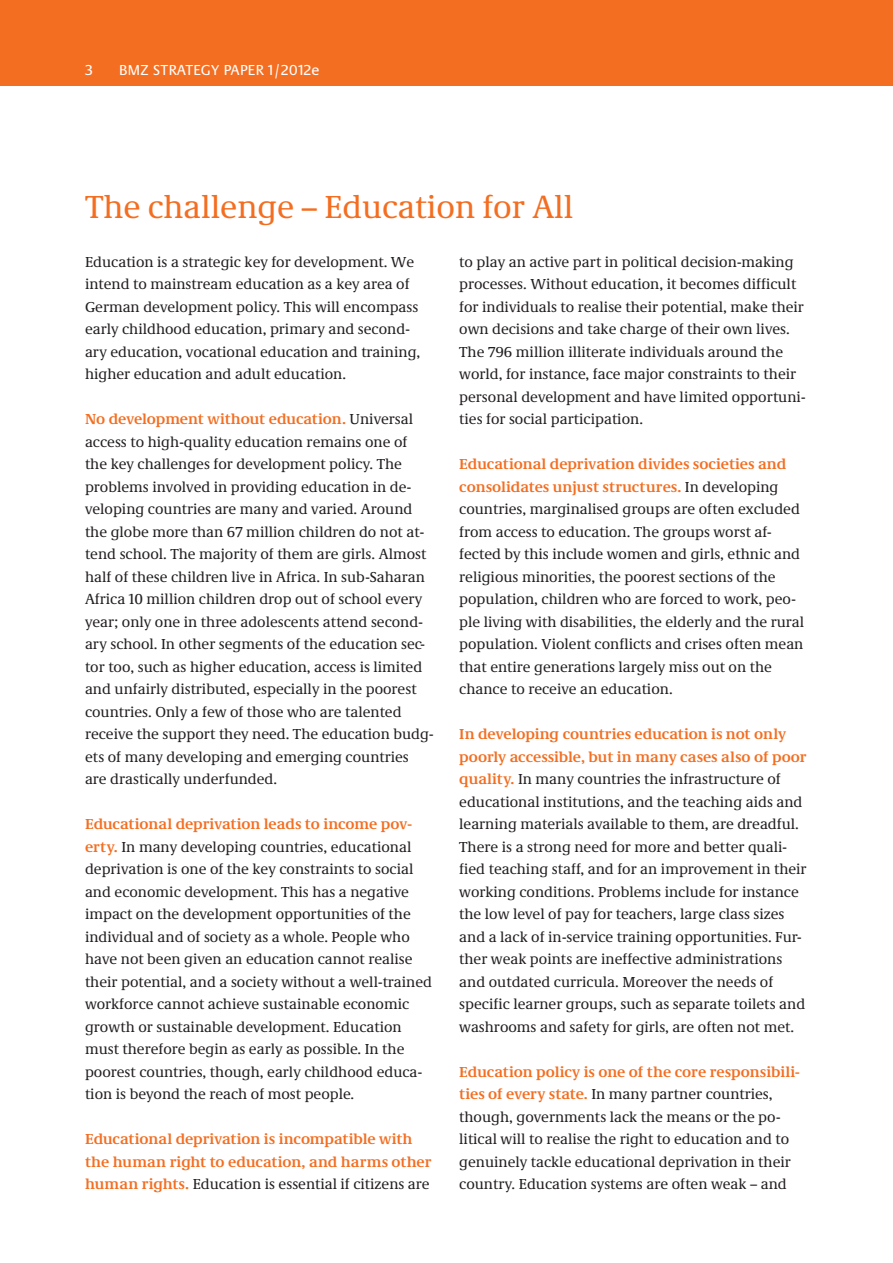
<style>
.page{position:relative;width:893px;height:1263px;background:#fff}
.page>*{position:absolute;margin:0;border:0;box-sizing:border-box;transform-origin:0 0}
.t1{font:33px "Neue Demos";color:#f36e21}
.t2{font:15px/22.5px "Neue Demos";color:#231f20}
.t3{font:700 15px/22.5px "Neue Demos";letter-spacing:-.005em;color:#f36e21}
.t4{font:15px "Neue Praxis";letter-spacing:.025em;color:#fff}
.s1{font-weight:700;color:#f36e21}
.s2{font-weight:400;color:#231f20}
</style>
<div class="page">
<div style="left:0;top:0;width:893px;height:85px;background:#f36e21"></div>
<p class="t4" style="left:85px;top:61px;width:9px">3</p>
<p class="t4" style="left:119px;top:61px;width:202px">BMZ STRATEGY PAPER 1/2012E</p>
<h1 class="t1" style="left:85px;top:186px;width:490px">The challenge – Education for All</h1>
<p class="t2" style="left:85px;top:250px;width:337px">Education is a strategic key for development. We intend to mainstream education as a key area of German development policy. This will encompass early childhood education, primary and second&shy;ary education, vocational education and training, higher education and adult education.</p>
<p class="t2" style="left:85px;top:408px;width:350px"><span class="s1">No development without education.</span> Universal access to high-quality education remains one of<br>the key challenges for development policy. The problems involved in providing education in de&shy;veloping countries are many and varied. Around the globe more than 67 million children do not at&shy;tend school. The majority of them are girls. Almost half of these children live in Africa. In sub-Saharan Africa 10 million children drop out of school every year; only one in three adolescents attend second&shy;ary school. In other segments of the education sec&shy;tor too, such as higher education, access is limited and unfairly distributed, especially in the poorest countries. Only a few of those who are talented receive the support they need. The education budg&shy;ets of many developing and emerging countries are drastically underfunded.</p>
<p class="t2" style="left:85px;top:813px;width:349px"><span class="s1">Educational deprivation leads to income pov&shy;erty.</span> In many developing countries, educational deprivation is one of the key constraints to social and economic development. This has a negative impact on the development opportunities of the individual and of society as a whole. People who have not been given an education cannot realise their potential, and a society without a well-trained workforce cannot achieve sustainable economic growth or sustainable development. Education must therefore begin as early as possible. In the poorest countries, though, early childhood educa&shy;tion is beyond the reach of most people.</p>
<p class="t3" style="left:85px;top:1128px;width:348px">Educational deprivation is incompatible with the human right to education, and harms other human rights. <span class="s2">Education is essential if citizens are</span></p>
<p class="t2" style="left:459px;top:250px;width:348px">to play an active part in political decision-making processes. Without education, it becomes difficult for individuals to realise their potential, make their own decisions and take charge of their own lives.<br>The 796 million illiterate individuals around the world, for instance, face major constraints to their personal development and have limited opportuni&shy;ties for social participation.</p>
<p class="t2" style="left:459px;top:453px;width:346px"><span class="s1">Educational deprivation divides societies and consolidates unjust structures.</span> In developing countries, marginalised groups are often excluded from access to education. The groups worst af&shy;fected by this include women and girls, ethnic and religious minorities, the poorest sections of the population, children who are forced to work, peo&shy;ple living with disabilities, the elderly and the rural population. Violent conflicts and crises often mean that entire generations largely miss out on the chance to receive an education.</p>
<p class="t2" style="left:459px;top:723px;width:349px"><span class="s1">In developing countries education is not only poorly accessible, but in many cases also of poor quality.</span> In many countries the infrastructure of educational institutions, and the teaching aids and learning materials available to them, are dreadful.<br>There is a strong need for more and better quali&shy;fied teaching staff, and for an improvement in their working conditions. Problems include for instance the low level of pay for teachers, large class sizes and a lack of in-service training opportunities. Fur&shy;ther weak points are ineffective administrations and outdated curricula. Moreover the needs of specific learner groups, such as separate toilets and washrooms and safety for girls, are often not met.</p>
<p class="t2" style="left:459px;top:1060px;width:342px"><span class="s1">Education policy is one of the core responsibili&shy;ties of every state.</span> In many partner countries, though, governments lack the means or the po&shy;litical will to realise the right to education and to genuinely tackle educational deprivation in their country. Education systems are often weak – and</p>
</div>
